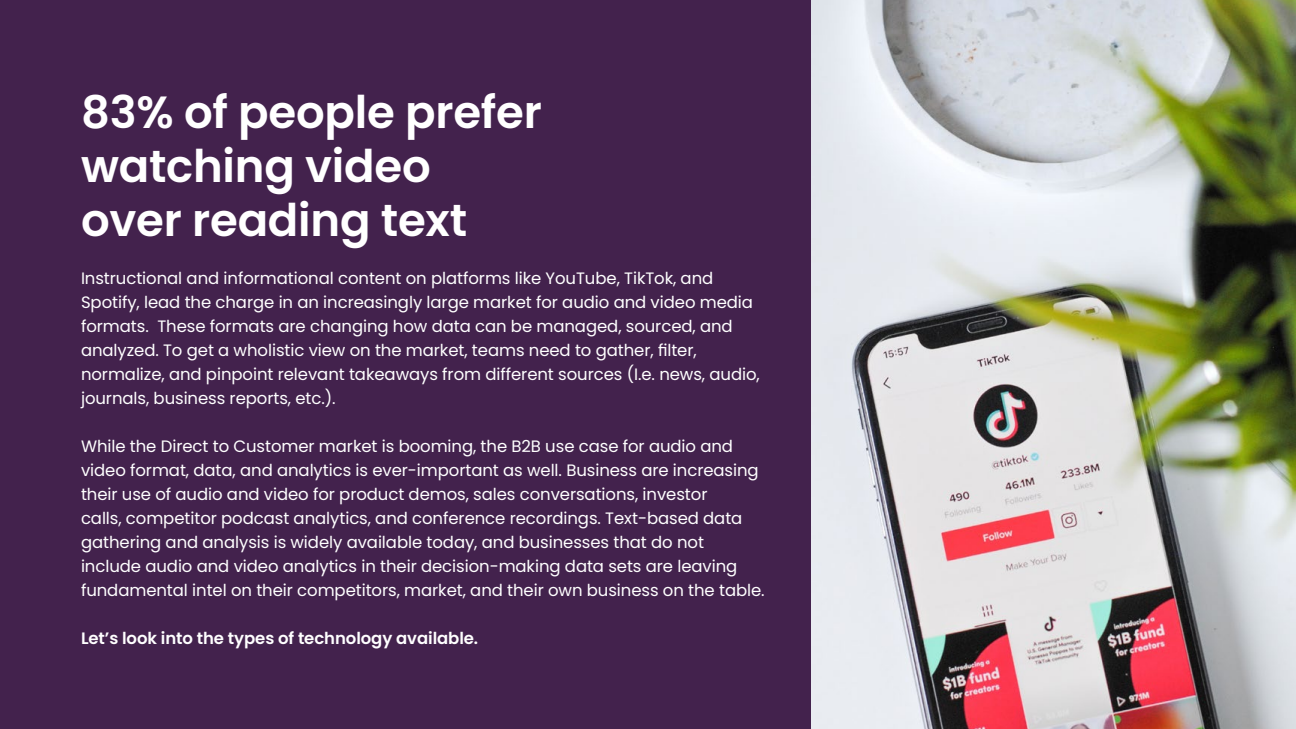
<style>
.page{position:relative;width:1296px;height:729px;background:#43224d}
.page>*{position:absolute;margin:0;border:0;box-sizing:border-box;transform-origin:0 0}
.t1{font:600 45px/54px "Poppins";letter-spacing:-.005em;color:#fff}
.t2{font:16.5px/24px "Poppins";letter-spacing:-.005em;color:#fff}
.t3{font:600 16.5px "Poppins";letter-spacing:-.005em;color:#fff}
</style>
<div class="page">
<img style="left:811px;top:0;width:485px;height:729px">
<h1 class="t1" style="left:81px;top:86px;width:462px">83% of people prefer watching video over reading text</h1>
<p class="t2" style="left:81px;top:267px;width:680px">Instructional and informational content on platforms like YouTube, TikTok, and Spotify, lead the charge in an increasingly large market for audio and video media formats. These formats are changing how data can be managed, sourced, and analyzed. To get a wholistic view on the market, teams need to gather, filter, normalize, and pinpoint relevant takeaways from different sources (I.e. news, audio, journals, business reports, etc.).</p>
<p class="t2" style="left:81px;top:435px;width:685px">While the Direct to Customer market is booming, the B2B use case for audio and video format, data, and analytics is ever-important as well. Business are increasing their use of audio and video for product demos, sales conversations, investor<br>calls, competitor podcast analytics, and conference recordings. Text-based data gathering and analysis is widely available today, and businesses that do not include audio and video analytics in their decision-making data sets are leaving fundamental intel on their competitors, market, and their own business on the table.</p>
<p class="t3" style="left:81px;top:629px;width:399px">Let’s look into the types of technology available.</p>
</div>
